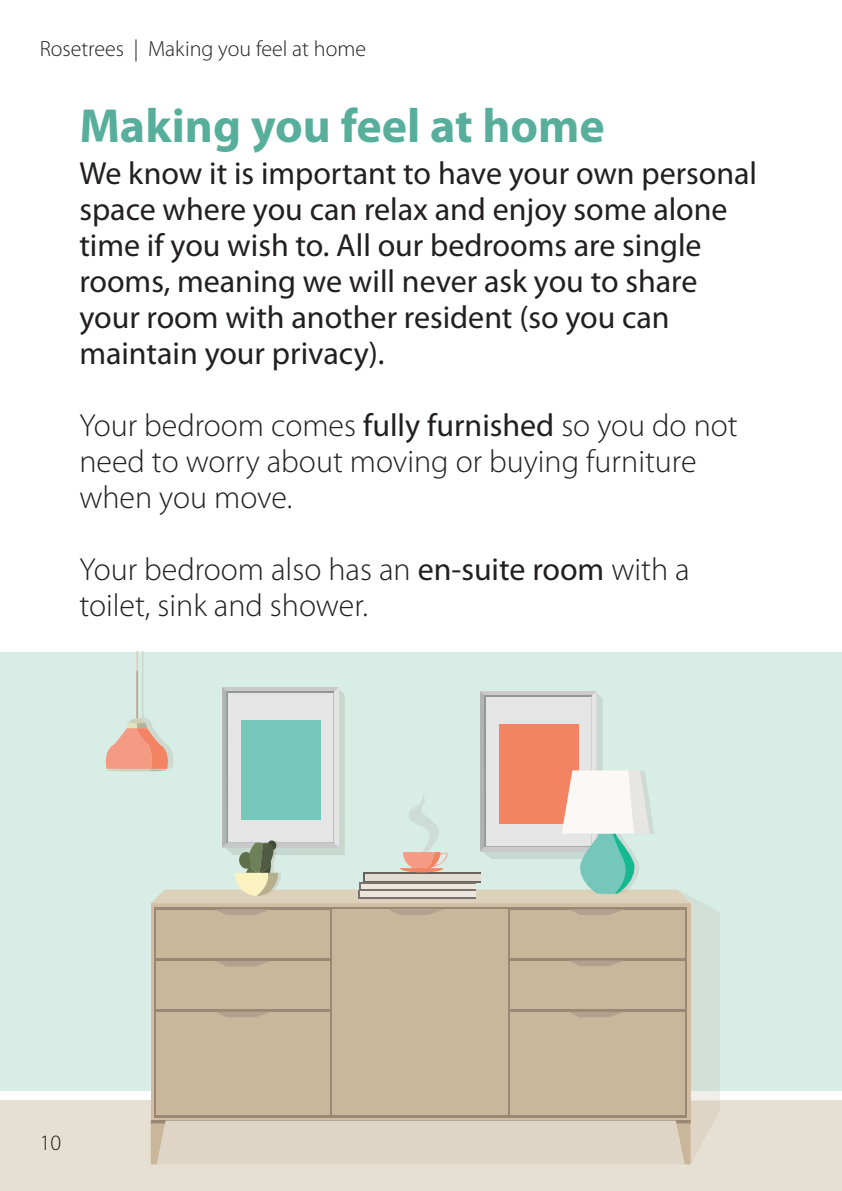
<style>
.page{position:relative;width:842px;height:1191px;background:#fff}
.page>*{position:absolute;margin:0;border:0;box-sizing:border-box;transform-origin:0 0}
.Double_titles_no_gri{font:700 48px "Myriad Pro";color:#57af9b}
.Body{font:32px/36px "Myriad Pro";color:#231f20}
.Body-2{font:300 32px/36px "Myriad Pro";color:#231f20}
.Page_info{font:300 22px "Myriad Pro";color:#231f20}
.s1{font-weight:400}
</style>
<div class="page">
<div style="left:0;top:1100px;width:842px;height:91px;background:#e6e0d2"></div>
<div style="left:0;top:652px;width:842px;height:438px;background:#d7ede6"></div>
<div style="left:691px;top:1090px;width:29px;height:10px;background:#f1eeea"></div>
<div style="left:509px;top:909px;width:176px;height:208px;background:#cab69b"></div>
<div style="left:156px;top:1011px;width:174px;height:106px;background:#cab69b"></div>
<div style="left:331px;top:909px;width:177px;height:208px;background:#cab69b"></div>
<hr style="left:154px;top:907px;width:2px;height:208px;background:#9a8875">
<hr style="left:330px;top:909px;width:1px;height:208px;background:#9a8875">
<hr style="left:508px;top:907px;width:1px;height:208px;background:#9a8875">
<hr style="left:685px;top:907px;width:2px;height:208px;background:#9a8875">
<svg style="left:151px;top:1100px;width:568px;height:64px"></svg>
<svg style="left:105px;top:652px;width:615px;height:438px"></svg>
<p class="Page_info" style="left:40px;top:37px;width:328px">Rosetrees | Making you feel at home</p>
<p class="Double_titles_no_gri" style="left:79px;top:99px;width:527px">Making you feel at home</p>
<p class="Body" style="left:79px;top:156px;width:679px">We know it is important to have your own personal space where you can relax and enjoy some alone time if you wish to. All our bedrooms are single rooms, meaning we will never ask you to share your room with another resident (so you can maintain your privacy).</p>
<p class="Body-2" style="left:79px;top:408px;width:660px">Your bedroom comes <span class="s1">fully furnished</span> so you do not need to worry about moving or buying furniture when you move.</p>
<p class="Body-2" style="left:79px;top:552px;width:612px">Your bedroom also has an <span class="s1">en-suite room</span> with a toilet, sink and shower.</p>
<p class="Page_info" style="left:40px;top:1130px;width:23px">10</p>
</div>
